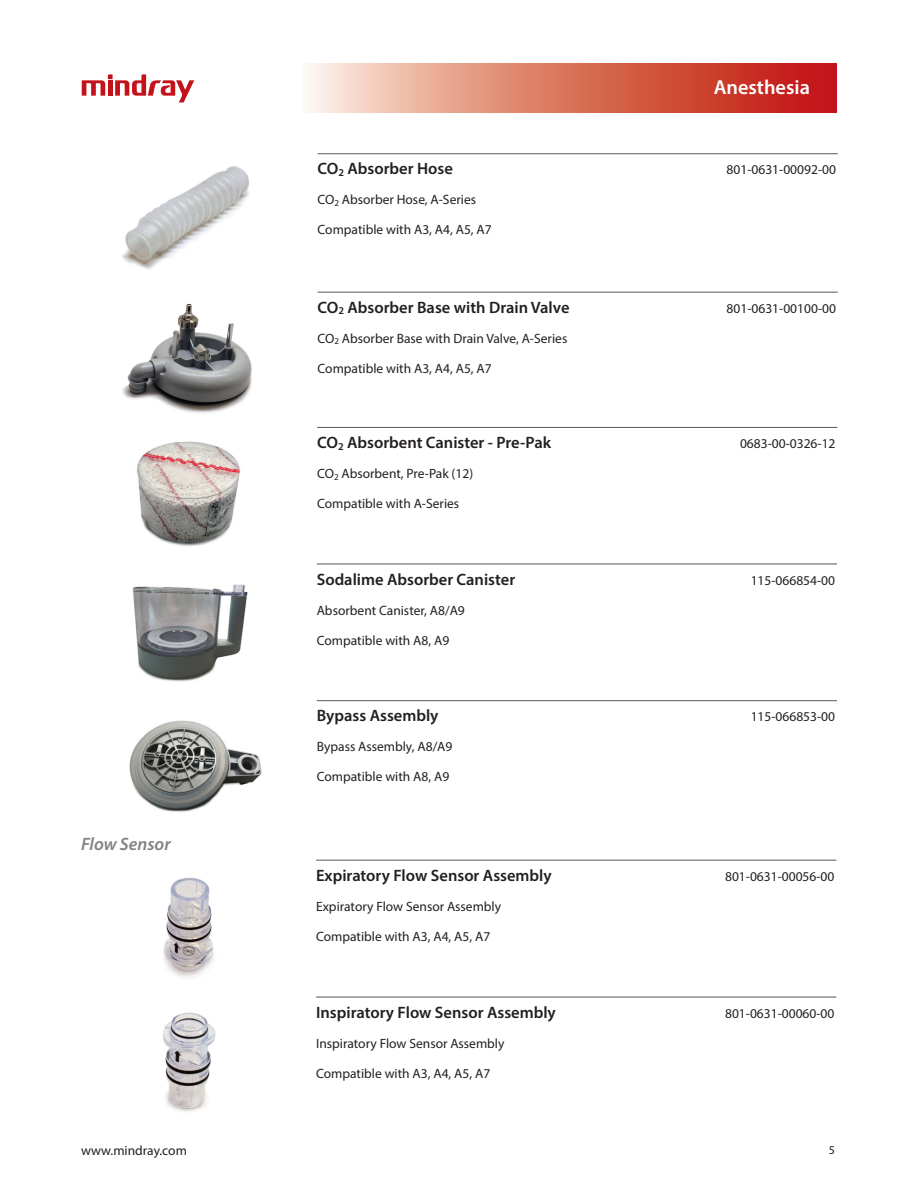
<style>
.page{position:relative;width:918px;height:1188px;background:#fff}
.page>*{position:absolute;margin:0;border:0;box-sizing:border-box;transform-origin:0 0}
.t1{font:600 20.25px "Myriad Pro";color:#fff}
.Sub_Header{font:italic 600 18px "Myriad Pro";color:#808285}
.sub_category{font:600 16.5px "Myriad Pro";color:#231f20}
.Description{font:13.5px "Myriad Pro";color:#231f20}
.Compatible_with{font:13.5px "Myriad Pro";color:#231f20}
.sub_category-2{font:13.5px "Myriad Pro";color:#231f20}
.t2{font:12px "Myriad Pro";color:#231f20}
</style>
<div class="page">
<svg style="left:308px;top:64px;width:529px;height:48px;background:#db7765"></svg>
<svg style="left:82px;top:74px;width:112px;height:28px"></svg>
<hr style="left:316px;top:860px;width:520px;height:1px;background:#57585a">
<img style="left:163px;top:877px;width:51px;height:101px">
<hr style="left:316px;top:997px;width:520px;height:1px;background:#57585a">
<img style="left:163px;top:1012px;width:53px;height:100px">
<img style="left:137px;top:441px;width:103px;height:105px">
<hr style="left:317px;top:427px;width:520px;height:1px;background:#57585a">
<hr style="left:318px;top:153px;width:520px;height:1px;background:#57585a">
<img style="left:121px;top:166px;width:128px;height:104px">
<hr style="left:318px;top:292px;width:520px;height:1px;background:#57585a">
<img style="left:122px;top:303px;width:130px;height:110px">
<hr style="left:317px;top:564px;width:520px;height:1px;background:#57585a">
<hr style="left:317px;top:700px;width:520px;height:1px;background:#57585a">
<img style="left:132px;top:584px;width:116px;height:98px">
<img style="left:129px;top:720px;width:133px;height:92px">
<h1 class="t1" style="left:714px;top:75px;width:98px">Anesthesia</h1>
<p class="sub_category" style="left:318px;top:158px;width:137px">CO<sub>2</sub> Absorber Hose</p>
<p class="sub_category-2" style="left:727px;top:162px;width:111px">801-0631-00092-00</p>
<p class="Description" style="left:318px;top:192px;width:160px">CO<sub>2</sub> Absorber Hose, A-Series</p>
<p class="Compatible_with" style="left:318px;top:222px;width:176px">Compatible with A3, A4, A5, A7</p>
<p class="sub_category" style="left:318px;top:297px;width:253px">CO<sub>2</sub> Absorber Base with Drain Valve</p>
<p class="sub_category-2" style="left:727px;top:300px;width:111px">801-0631-00100-00</p>
<p class="Description" style="left:318px;top:330px;width:251px">CO<sub>2</sub> Absorber Base with Drain Valve, A-Series</p>
<p class="Compatible_with" style="left:318px;top:360px;width:176px">Compatible with A3, A4, A5, A7</p>
<p class="sub_category" style="left:317px;top:432px;width:235px">CO<sub>2</sub> Absorbent Canister - Pre-Pak</p>
<p class="sub_category-2" style="left:740px;top:435px;width:97px">0683-00-0326-12</p>
<p class="Description" style="left:317px;top:465px;width:158px">CO<sub>2</sub> Absorbent, Pre-Pak (12)</p>
<p class="Compatible_with" style="left:317px;top:495px;width:144px">Compatible with A-Series</p>
<p class="sub_category" style="left:317px;top:569px;width:200px">Sodalime Absorber Canister</p>
<p class="sub_category-2" style="left:751px;top:572px;width:86px">115-066854-00</p>
<p class="Description" style="left:317px;top:602px;width:150px">Absorbent Canister, A8/A9</p>
<p class="Compatible_with" style="left:317px;top:632px;width:134px">Compatible with A8, A9</p>
<p class="Sub_Header" style="left:81px;top:832px;width:91px">Flow Sensor</p>
<p class="sub_category" style="left:317px;top:705px;width:123px">Bypass Assembly</p>
<p class="sub_category-2" style="left:751px;top:708px;width:86px">115-066853-00</p>
<p class="Description" style="left:317px;top:738px;width:137px">Bypass Assembly, A8/A9</p>
<p class="Compatible_with" style="left:317px;top:768px;width:134px">Compatible with A8, A9</p>
<p class="sub_category" style="left:316px;top:865px;width:237px">Expiratory Flow Sensor Assembly</p>
<p class="sub_category-2" style="left:725px;top:868px;width:111px">801-0631-00056-00</p>
<p class="Description" style="left:316px;top:898px;width:187px">Expiratory Flow Sensor Assembly</p>
<p class="Compatible_with" style="left:316px;top:928px;width:176px">Compatible with A3, A4, A5, A7</p>
<p class="sub_category" style="left:316px;top:1002px;width:241px">Inspiratory Flow Sensor Assembly</p>
<p class="sub_category-2" style="left:725px;top:1005px;width:111px">801-0631-00060-00</p>
<p class="Description" style="left:316px;top:1035px;width:190px">Inspiratory Flow Sensor Assembly</p>
<p class="Compatible_with" style="left:316px;top:1065px;width:176px">Compatible with A3, A4, A5, A7</p>
<p class="Description" style="left:81px;top:1142px;width:107px">www.mindray.com</p>
<p class="t2" style="left:829px;top:1143px;width:8px">5</p>
</div>
